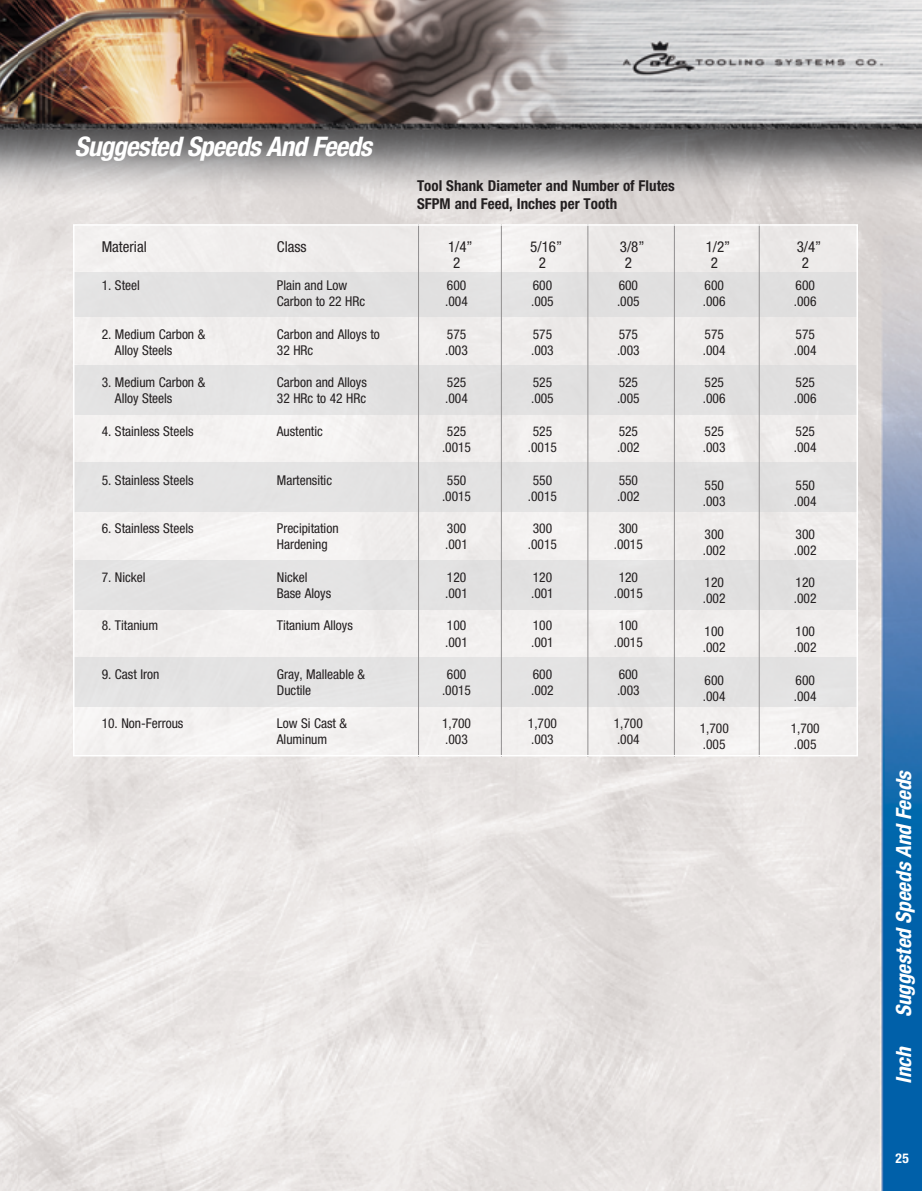
<style>
.page{position:relative;width:922px;height:1191px;background:#fff}
.page>*{position:absolute;margin:0;border:0;box-sizing:border-box;transform-origin:0 0}
.t1{font:italic 700 condensed 27px "Helvetica Neue";letter-spacing:-.03em;color:#fff}
.t2{font:italic 700 condensed 21px "Helvetica Neue";color:#fff}
.t3{font:700 condensed 15px/18px "Helvetica Neue";color:#231f20}
.t4{font:condensed 15px/16.2px "Helvetica Neue";color:#231f20;text-align:center}
.t5{font:condensed 13.5px/16.2px "Helvetica Neue";color:#231f20}
.t6{font:700 condensed 13.5px "Helvetica Neue";color:#fff}
</style>
<div class="page">
<img style="left:17px;top:0;width:904px;height:1190px">
<img style="left:0;top:0;width:17px;height:1190px">
<div style="left:74px;top:225px;width:783px;height:530px;background:#ebe9e8"></div>
<svg style="left:0;top:1188px;width:5px;height:3px"></svg>
<h1 class="t1" style="left:75px;top:130px;width:299px">Suggested Speeds And Feeds</h1>
<p class="t4" style="left:102px;top:238px;width:46px">Material</p>
<p class="t5" style="left:102px;top:277px;width:40px">1. Steel</p>
<p class="t5" style="left:115px;top:325px;width:92px;text-indent:-13px">2. Medium Carbon &amp;<br>Alloy Steels</p>
<p class="t5" style="left:115px;top:374px;width:92px;text-indent:-13px">3. Medium Carbon &amp;<br>Alloy Steels</p>
<p class="t5" style="left:102px;top:423px;width:93px">4. Stainless Steels</p>
<p class="t5" style="left:102px;top:471px;width:93px">5. Stainless Steels</p>
<p class="t5" style="left:102px;top:520px;width:93px">6. Stainless Steels</p>
<p class="t5" style="left:102px;top:568px;width:45px">7. Nickel</p>
<p class="t5" style="left:102px;top:617px;width:58px">8. Titanium</p>
<p class="t5" style="left:102px;top:666px;width:59px">9. Cast Iron</p>
<p class="t5" style="left:102px;top:714px;width:83px">10. Non-Ferrous</p>
<p class="t4" style="left:277px;top:238px;width:31px">Class</p>
<p class="t5" style="left:277px;top:277px;width:90px">Plain and Low<br>Carbon to 22 HRc</p>
<p class="t5" style="left:277px;top:325px;width:104px">Carbon and Alloys to<br>32 HRc</p>
<p class="t5" style="left:277px;top:374px;width:91px">Carbon and Alloys<br>32 HRc to 42 HRc</p>
<p class="t5" style="left:277px;top:423px;width:48px">Austentic</p>
<p class="t5" style="left:277px;top:471px;width:57px">Martensitic</p>
<p class="t5" style="left:277px;top:520px;width:63px">Precipitation<br>Hardening</p>
<p class="t5" style="left:277px;top:568px;width:56px">Nickel<br>Base Aloys</p>
<p class="t5" style="left:277px;top:617px;width:77px">Titanium Alloys</p>
<p class="t5" style="left:277px;top:666px;width:90px">Gray, Malleable &amp;<br>Ductile</p>
<p class="t5" style="left:277px;top:714px;width:72px">Low Si Cast &amp;<br>Aluminum</p>
<p class="t3" style="left:417px;top:177px;width:259px">Tool Shank Diameter and Number of Flutes<br>SFPM and Feed, Inches per Tooth</p>
<p class="t4" style="left:448px;top:238px;width:26px">1/4”<br>2</p>
<p class="t5" style="left:445px;top:277px;width:24px">600 .004</p>
<p class="t5" style="left:445px;top:325px;width:24px">575 .003</p>
<p class="t5" style="left:445px;top:374px;width:24px">525 .004</p>
<p class="t5" style="left:442px;top:423px;width:31px;text-align:center">525 .0015</p>
<p class="t5" style="left:442px;top:471px;width:31px;text-align:center">550 .0015</p>
<p class="t5" style="left:445px;top:520px;width:24px">300 .001</p>
<p class="t5" style="left:445px;top:568px;width:24px">120 .001</p>
<p class="t5" style="left:445px;top:617px;width:24px">100 .001</p>
<p class="t5" style="left:442px;top:666px;width:31px;text-align:center">600 .0015</p>
<p class="t5" style="left:442px;top:714px;width:31px">1,700 .003</p>
<p class="t4" style="left:530px;top:238px;width:33px">5/16”<br>2</p>
<p class="t5" style="left:531px;top:277px;width:24px">600 .005</p>
<p class="t5" style="left:531px;top:325px;width:24px">575 .003</p>
<p class="t5" style="left:531px;top:374px;width:24px">525 .005</p>
<p class="t5" style="left:528px;top:423px;width:31px;text-align:center">525 .0015</p>
<p class="t5" style="left:528px;top:471px;width:31px;text-align:center">550 .0015</p>
<p class="t5" style="left:528px;top:520px;width:31px;text-align:center">300 .0015</p>
<p class="t5" style="left:531px;top:568px;width:24px">120 .001</p>
<p class="t5" style="left:531px;top:617px;width:24px">100 .001</p>
<p class="t5" style="left:531px;top:666px;width:24px">600 .002</p>
<p class="t5" style="left:528px;top:714px;width:31px">1,700 .003</p>
<p class="t4" style="left:619px;top:238px;width:26px">3/8”<br>2</p>
<p class="t5" style="left:617px;top:277px;width:24px">600 .005</p>
<p class="t5" style="left:617px;top:325px;width:24px">575 .003</p>
<p class="t5" style="left:617px;top:374px;width:24px">525 .005</p>
<p class="t5" style="left:617px;top:423px;width:24px">525 .002</p>
<p class="t5" style="left:617px;top:471px;width:24px">550 .002</p>
<p class="t5" style="left:613px;top:520px;width:31px;text-align:center">300 .0015</p>
<p class="t5" style="left:613px;top:568px;width:31px;text-align:center">120 .0015</p>
<p class="t5" style="left:613px;top:617px;width:31px;text-align:center">100 .0015</p>
<p class="t5" style="left:617px;top:666px;width:24px">600 .003</p>
<p class="t5" style="left:613px;top:714px;width:31px">1,700 .004</p>
<p class="t4" style="left:705px;top:238px;width:26px">1/2”<br>2</p>
<p class="t5" style="left:703px;top:277px;width:24px">600 .006</p>
<p class="t5" style="left:703px;top:325px;width:24px">575 .004</p>
<p class="t5" style="left:703px;top:374px;width:24px">525 .006</p>
<p class="t5" style="left:703px;top:423px;width:24px">525 .003</p>
<p class="t5" style="left:703px;top:477px;width:24px">550 .003</p>
<p class="t5" style="left:703px;top:525px;width:24px">300 .002</p>
<p class="t5" style="left:703px;top:574px;width:24px">120 .002</p>
<p class="t5" style="left:703px;top:622px;width:24px">100 .002</p>
<p class="t5" style="left:703px;top:671px;width:24px">600 .004</p>
<p class="t5" style="left:699px;top:720px;width:31px">1,700 .005</p>
<p class="t4" style="left:796px;top:238px;width:26px">3/4”<br>2</p>
<p class="t5" style="left:793px;top:277px;width:24px">600 .006</p>
<p class="t5" style="left:793px;top:325px;width:24px">575 .004</p>
<p class="t5" style="left:793px;top:374px;width:24px">525 .006</p>
<p class="t5" style="left:793px;top:423px;width:24px">525 .004</p>
<p class="t5" style="left:793px;top:477px;width:24px">550 .004</p>
<p class="t5" style="left:793px;top:525px;width:24px">300 .002</p>
<p class="t5" style="left:793px;top:574px;width:24px">120 .002</p>
<p class="t5" style="left:793px;top:622px;width:24px">100 .002</p>
<p class="t5" style="left:793px;top:671px;width:24px">600 .004</p>
<p class="t5" style="left:790px;top:720px;width:31px">1,700 .005</p>
<h2 class="t2" style="left:891px;top:1016px;width:249px;rotate:-90deg">Suggested Speeds And Feeds</h2>
<h2 class="t2" style="left:891px;top:1083px;width:39px;rotate:-90deg">Inch</h2>
<p class="t6" style="left:895px;top:1149px;width:15px">25</p>
</div>
